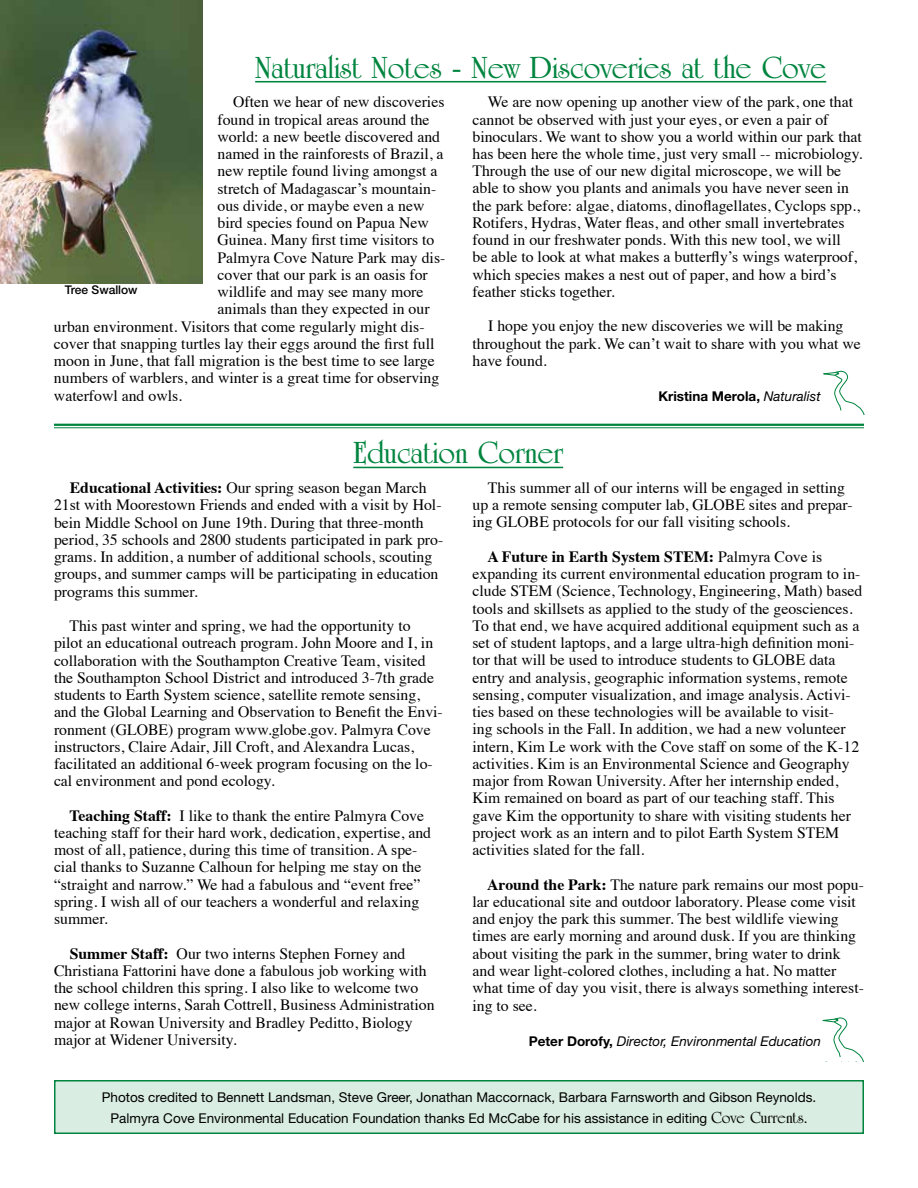
<style>
.page{position:relative;width:918px;height:1188px;background:#fff}
.page>*{position:absolute;margin:0;border:0;box-sizing:border-box;transform-origin:0 0}
.t1{font:700 33px "University Roman BT";color:#00853f}
.t2{font:15.75px/17.2px "Times";color:#000}
.t3{font:13.5px/21px "Helvetica Neue";color:#000;text-align:center}
.t4{font:italic 13.5px "Helvetica Neue";color:#000}
.t5{font:700 13.5px "Helvetica Neue";color:#000}
.t6{font:500 12px "Helvetica Neue";color:#000}
.s1{font-weight:400;font-style:italic}
.s2{font-weight:700}
.s3{font-weight:700;font-style:normal}
.s4{font-family:"University Roman BT";font-weight:700;font-size:17.25px}
</style>
<div class="page">
<hr style="left:353px;top:467px;width:210px;height:1px;background:#00853f">
<hr style="left:255px;top:81px;width:571px;height:1px;background:#00853f">
<svg style="left:823px;top:370px;width:42px;height:45px"></svg>
<img style="left:0;top:0;width:202px;height:284px">
<div style="left:55px;top:1081px;width:808px;height:52px;background:#d9ede2"></div>
<div style="left:54px;top:1080px;width:810px;height:54px;border:2px solid #00853f"></div>
<hr style="left:54px;top:424px;width:810px;height:2px;background:#00853f">
<hr style="left:54px;top:427px;width:810px;height:1px;background:#00853f">
<svg style="left:822px;top:1017px;width:42px;height:45px"></svg>
<h1 class="t1" style="left:255px;top:47px;width:573px">Naturalist Notes - New Discoveries at the Cove</h1>
<p class="t2" style="left:233px;top:92px;width:213px">Often we hear of new discoveries</p>
<p class="t2" style="left:218px;top:109px;width:214px">found in tropical areas around the</p>
<p class="t2" style="left:218px;top:127px;width:224px">world: a new beetle discovered and</p>
<p class="t2" style="left:218px;top:144px;width:228px">named in the rainforests of Brazil, a</p>
<p class="t2" style="left:218px;top:161px;width:222px">new reptile found living amongst a</p>
<p class="t2" style="left:218px;top:178px;width:220px">stretch of Madagascar’s mountain-</p>
<p class="t2" style="left:218px;top:196px;width:208px">ous divide, or maybe even a new</p>
<p class="t2" style="left:218px;top:213px;width:213px">bird species found on Papua New</p>
<p class="t2" style="left:218px;top:230px;width:219px">Guinea. Many first time visitors to</p>
<p class="t2" style="left:218px;top:247px;width:229px">Palmyra Cove Nature Park may dis-</p>
<p class="t2" style="left:218px;top:265px;width:212px">cover that our park is an oasis for</p>
<p class="t2" style="left:218px;top:282px;width:208px">wildlife and may see many more</p>
<p class="t2" style="left:218px;top:299px;width:214px">animals than they expected in our</p>
<p class="t2" style="left:54px;top:316px;width:372px">urban environment. Visitors that come regularly might dis-</p>
<p class="t2" style="left:54px;top:334px;width:382px">cover that snapping turtles lay their eggs around the first full</p>
<p class="t2" style="left:54px;top:351px;width:382px">moon in June, that fall migration is the best time to see large</p>
<p class="t2" style="left:54px;top:368px;width:387px">numbers of warblers, and winter is a great time for observing</p>
<p class="t2" style="left:54px;top:385px;width:130px">waterfowl and owls.</p>
<p class="t6" style="left:65px;top:283px;width:74px">Tree Swallow</p>
<p class="t2" style="left:472px;top:92px;width:391px;text-indent:15px">We are now opening up another view of the park, one that cannot be observed with just your eyes, or even a pair of binoculars. We want to show you a world within our park that has been here the whole time, just very small -- microbiology.<br>Through the use of our new digital microscope, we will be able to show you plants and animals you have never seen in the park before: algae, diatoms, dinoflagellates, Cyclops spp., Rotifers, Hydras, Water fleas, and other small invertebrates found in our freshwater ponds. With this new tool, we will<br>be able to look at what makes a butterfly’s wings waterproof, which species makes a nest out of paper, and how a bird’s feather sticks together.</p>
<p class="t2" style="left:472px;top:316px;width:390px;text-indent:16px">I hope you enjoy the new discoveries we will be making throughout the park. We can’t wait to share with you what we have found.</p>
<p class="t5" style="left:658px;top:387px;width:164px">Kristina Merola, <span class="s1">Naturalist</span></p>
<h1 class="t1" style="left:353px;top:433px;width:211px">Education Corner</h1>
<p class="t2" style="left:54px;top:478px;width:391px;text-indent:16px"><span class="s2">Educational Activities:</span> Our spring season began March 21st with Moorestown Friends and ended with a visit by Hol&shy;bein Middle School on June 19th. During that three-month period, 35 schools and 2800 students participated in park pro&shy;grams. In addition, a number of additional schools, scouting groups, and summer camps will be participating in education programs this summer.</p>
<p class="t2" style="left:54px;top:616px;width:390px;text-indent:15px">This past winter and spring, we had the opportunity to pilot an educational outreach program. John Moore and I, in collaboration with the Southampton Creative Team, visited the Southampton School District and introduced 3-7th grade students to Earth System science, satellite remote sensing, and the Global Learning and Observation to Benefit the Envi&shy;ronment (GLOBE) program www.globe.gov. Palmyra Cove instructors, Claire Adair, Jill Croft, and Alexandra Lucas, facilitated an additional 6-week program focusing on the lo&shy;cal environment and pond ecology.</p>
<p class="t2" style="left:54px;top:805px;width:379px;text-indent:15px"><span class="s2">Teaching Staff:</span> I like to thank the entire Palmyra Cove teaching staff for their hard work, dedication, expertise, and most of all, patience, during this time of transition. A spe&shy;cial thanks to Suzanne Calhoun for helping me stay on the “straight and narrow.” We had a fabulous and “event free” spring. I wish all of our teachers a wonderful and relaxing summer.</p>
<p class="t2" style="left:54px;top:943px;width:382px;text-indent:16px"><span class="s2">Summer Staff:</span> Our two interns Stephen Forney and Christiana Fattorini have done a fabulous job working with the school children this spring. I also like to welcome two new college interns, Sarah Cottrell, Business Administration major at Rowan University and Bradley Peditto, Biology major at Widener University.</p>
<p class="t2" style="left:472px;top:478px;width:382px;text-indent:15px">This summer all of our interns will be engaged in setting up a remote sensing computer lab, GLOBE sites and prepar&shy;ing GLOBE protocols for our fall visiting schools.</p>
<p class="t2" style="left:472px;top:547px;width:391px;text-indent:15px"><span class="s2">A Future in Earth System STEM:</span> Palmyra Cove is expanding its current environmental education program to in&shy;clude STEM (Science, Technology, Engineering, Math) based tools and skillsets as applied to the study of the geosciences.<br>To that end, we have acquired additional equipment such as a set of student laptops, and a large ultra-high definition moni&shy;tor that will be used to introduce students to GLOBE data entry and analysis, geographic information systems, remote sensing, computer visualization, and image analysis. Activi&shy;ties based on these technologies will be available to visit-<br>ing schools in the Fall. In addition, we had a new volunteer intern, Kim Le work with the Cove staff on some of the K-12 activities. Kim is an Environmental Science and Geography major from Rowan University. After her internship ended, Kim remained on board as part of our teaching staff. This gave Kim the opportunity to share with visiting students her project work as an intern and to pilot Earth System STEM activities slated for the fall.</p>
<p class="t2" style="left:472px;top:874px;width:393px;text-indent:15px"><span class="s2">Around the Park:</span> The nature park remains our most popu&shy;lar educational site and outdoor laboratory. Please come visit and enjoy the park this summer. The best wildlife viewing times are early morning and around dusk. If you are thinking about visiting the park in the summer, bring water to drink and wear light-colored clothes, including a hat. No matter what time of day you visit, there is always something interest&shy;ing to see.</p>
<p class="t4" style="left:529px;top:1033px;width:294px"><span class="s3">Peter Dorofy,</span> Director, Environmental Education</p>
<p class="t3" style="left:102px;top:1086px;width:716px">Photos credited to Bennett Landsman, Steve Greer, Jonathan Maccornack, Barbara Farnsworth and Gibson Reynolds.<br>Palmyra Cove Environmental Education Foundation thanks Ed McCabe for his assistance in editing <span class="s4">Cove Currents</span>.</p>
</div>
